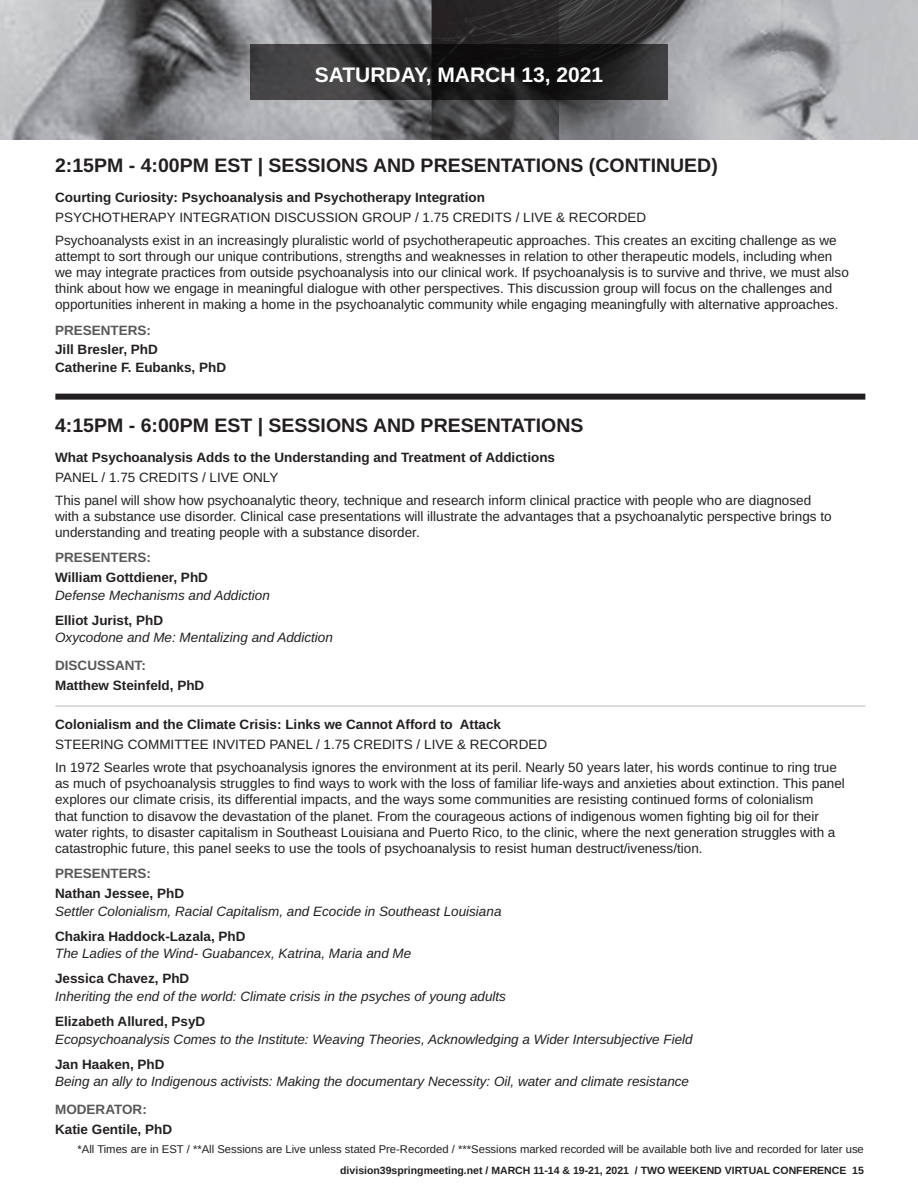
<style>
.page{position:relative;width:918px;height:1188px;background:#fff}
.page>*{position:absolute;margin:0;border:0;box-sizing:border-box;transform-origin:0 0}
.t1{font:700 21px "Arimo";color:#fff}
.t2{font:700 19.5px "Arimo";color:#231f20}
.t3{font:13.5px/16.2px "Arimo";color:#231f20}
.t4{font:italic 13.5px "Arimo";color:#231f20}
.t5{font:700 13.5px/17.5px "Arimo";color:#231f20}
.t6{font:700 13.5px "Arimo";color:#57585a}
.t7{font:11.25px "Arimo";color:#231f20}
.t8{font:700 10.5px "Arimo";color:#231f20}
</style>
<div class="page">
<img style="left:0;top:0;width:918px;height:140px">
<svg style="left:250px;top:45px;width:418px;height:55px;background:#292729"></svg>
<div style="left:55px;top:394px;width:810px;height:6px;background:#231f20"></div>
<hr style="left:55px;top:705px;width:810px;height:2px;background:#d1d2d4">
<h1 class="t1" style="left:315px;top:60px;width:290px">SATURDAY, MARCH 13, 2021</h1>
<h2 class="t2" style="left:55px;top:152px;width:664px">2:15PM - 4:00PM EST | SESSIONS AND PRESENTATIONS (CONTINUED)</h2>
<p class="t5" style="left:55px;top:189px;width:431px">Courting Curiosity: Psychoanalysis and Psychotherapy Integration</p>
<p class="t3" style="left:55px;top:206px;width:783px;line-height:23px">PSYCHOTHERAPY INTEGRATION DISCUSSION GROUP / 1.75 CREDITS / LIVE &amp; RECORDED<br>Psychoanalysts exist in an increasingly pluralistic world of psychotherapeutic approaches. This creates an exciting challenge as we</p>
<p class="t3" style="left:55px;top:248px;width:795px">attempt to sort through our unique contributions, strengths and weaknesses in relation to other therapeutic models, including when we may integrate practices from outside psychoanalysis into our clinical work. If psychoanalysis is to survive and thrive, we must also think about how we engage in meaningful dialogue with other perspectives. This discussion group will focus on the challenges and opportunities inherent in making a home in the psychoanalytic community while engaging meaningfully with alternative approaches.</p>
<p class="t6" style="left:55px;top:321px;width:98px">PRESENTERS:</p>
<p class="t5" style="left:55px;top:341px;width:173px">Jill Bresler, PhD<br>Catherine F. Eubanks, PhD</p>
<h2 class="t2" style="left:55px;top:412px;width:530px">4:15PM - 6:00PM EST | SESSIONS AND PRESENTATIONS</h2>
<p class="t5" style="left:55px;top:449px;width:502px">What Psychoanalysis Adds to the Understanding and Treatment of Addictions</p>
<p class="t3" style="left:55px;top:466px;width:758px;line-height:23px">PANEL / 1.75 CREDITS / LIVE ONLY<br>This panel will show how psychoanalytic theory, technique and research inform clinical practice with people who are diagnosed</p>
<p class="t3" style="left:55px;top:508px;width:778px">with a substance use disorder. Clinical case presentations will illustrate the advantages that a psychoanalytic perspective brings to understanding and treating people with a substance disorder.</p>
<p class="t6" style="left:55px;top:548px;width:98px">PRESENTERS:</p>
<p class="t5" style="left:55px;top:569px;width:154px">William Gottdiener, PhD</p>
<p class="t4" style="left:55px;top:586px;width:216px">Defense Mechanisms and Addiction</p>
<p class="t5" style="left:55px;top:612px;width:110px">Elliot Jurist, PhD</p>
<p class="t4" style="left:55px;top:628px;width:279px">Oxycodone and Me: Mentalizing and Addiction</p>
<p class="t6" style="left:55px;top:656px;width:92px">DISCUSSANT:</p>
<p class="t5" style="left:55px;top:676px;width:151px">Matthew Steinfeld, PhD</p>
<p class="t5" style="left:55px;top:716px;width:448px">Colonialism and the Climate Crisis: Links we Cannot Afford to Attack</p>
<p class="t3" style="left:55px;top:733px;width:783px;line-height:23px">STEERING COMMITTEE INVITED PANEL / 1.75 CREDITS / LIVE &amp; RECORDED<br>In 1972 Searles wrote that psychoanalysis ignores the environment at its peril. Nearly 50 years later, his words continue to ring true</p>
<p class="t3" style="left:55px;top:776px;width:791px">as much of psychoanalysis struggles to find ways to work with the loss of familiar life-ways and anxieties about extinction. This panel explores our climate crisis, its differential impacts, and the ways some communities are resisting continued forms of colonialism<br>that function to disavow the devastation of the planet. From the courageous actions of indigenous women fighting big oil for their water rights, to disaster capitalism in Southeast Louisiana and Puerto Rico, to the clinic, where the next generation struggles with a catastrophic future, this panel seeks to use the tools of psychoanalysis to resist human destruct/iveness/tion.</p>
<p class="t6" style="left:55px;top:864px;width:98px">PRESENTERS:</p>
<p class="t5" style="left:55px;top:885px;width:131px">Nathan Jessee, PhD</p>
<p class="t4" style="left:55px;top:902px;width:448px">Settler Colonialism, Racial Capitalism, and Ecocide in Southeast Louisiana</p>
<p class="t5" style="left:55px;top:928px;width:192px">Chakira Haddock-Lazala, PhD</p>
<p class="t4" style="left:55px;top:944px;width:358px">The Ladies of the Wind- Guabancex, Katrina, Maria and Me</p>
<p class="t5" style="left:55px;top:970px;width:136px">Jessica Chavez, PhD</p>
<p class="t4" style="left:55px;top:987px;width:452px">Inheriting the end of the world: Climate crisis in the psyches of young adults</p>
<p class="t5" style="left:55px;top:1013px;width:152px">Elizabeth Allured, PsyD</p>
<p class="t4" style="left:55px;top:1030px;width:639px">Ecopsychoanalysis Comes to the Institute: Weaving Theories, Acknowledging a Wider Intersubjective Field</p>
<p class="t5" style="left:55px;top:1056px;width:111px">Jan Haaken, PhD</p>
<p class="t4" style="left:55px;top:1072px;width:636px">Being an ally to Indigenous activists: Making the documentary Necessity: Oil, water and climate resistance</p>
<p class="t6" style="left:55px;top:1100px;width:93px">MODERATOR:</p>
<p class="t5" style="left:55px;top:1120px;width:119px">Katie Gentile, PhD</p>
<p class="t7" style="left:78px;top:1141px;width:788px">*All Times are in EST / **All Sessions are Live unless stated Pre-Recorded / ***Sessions marked recorded will be available both live and recorded for later use</p>
<p class="t8" style="left:340px;top:1163px;width:525px">division39springmeeting.net / MARCH 11-14 &amp; 19-21, 2021 / TWO WEEKEND VIRTUAL CONFERENCE 15</p>
</div>
